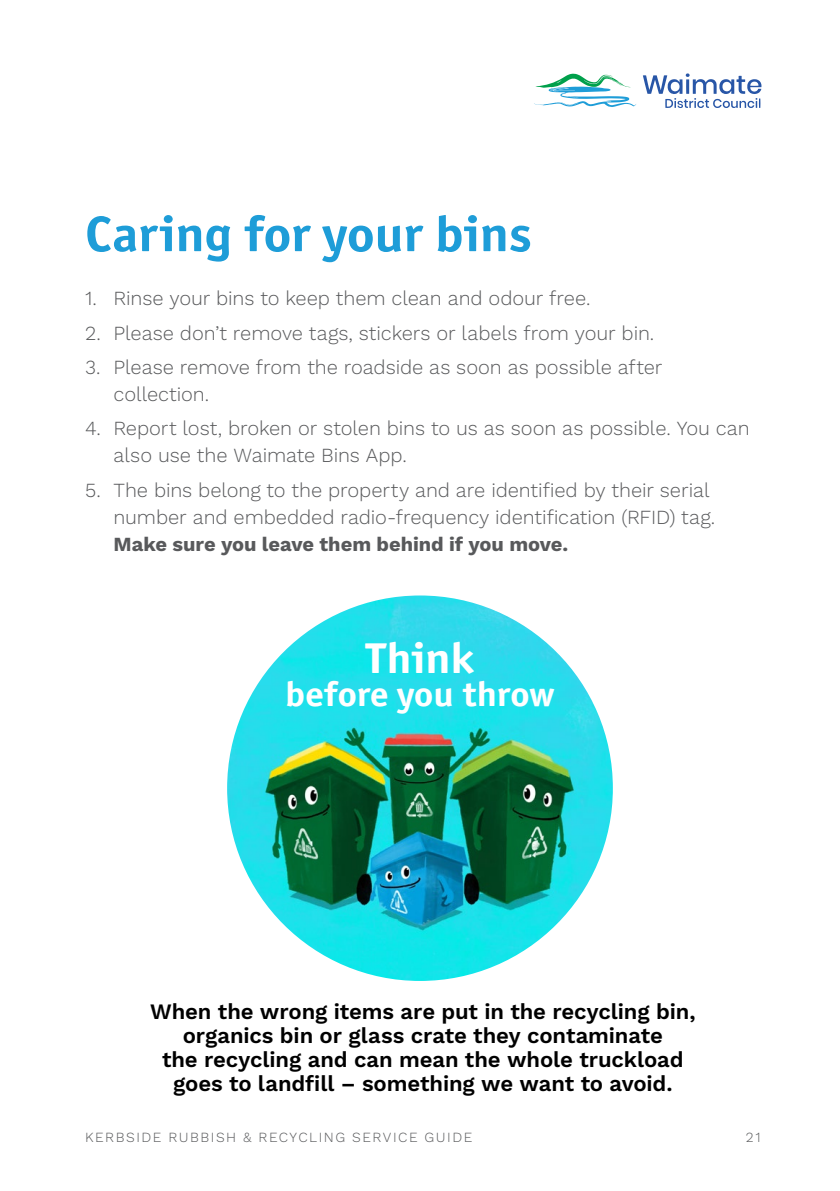
<style>
.page{position:relative;width:840px;height:1191px;background:#fff}
.page>*{position:absolute;margin:0;border:0;box-sizing:border-box;transform-origin:0 0}
.t1{font:700 50px "Officina Sans ITC Pro";letter-spacing:-.005em;color:#1e9dd8;scale:1.1 1}
.t2{font:700 43.2px "Officina Sans ITC Pro";letter-spacing:-.005em;color:#fff;scale:1.1 1}
.t3{font:700 34.8px "Officina Sans ITC Pro";color:#fff;scale:1.1 1}
.t4{font:600 22px/24px "Work Sans";letter-spacing:-.005em;color:#000;text-align:center}
.t5{font:300 20px/27px "Work Sans";letter-spacing:-.005em;color:#58595b}
.t6{font:700 20px "Work Sans";color:#58595b}
.t7{font:300 14px "Work Sans";letter-spacing:.11em;color:#58595b}
</style>
<div class="page">
<svg style="left:643px;top:73px;width:118px;height:35px"></svg>
<svg style="left:534px;top:74px;width:102px;height:33px"></svg>
<img style="left:227px;top:595px;width:385px;height:386px;border-radius:193px">
<h1 class="t1" style="left:85px;top:203px;width:407px">Caring for your bins</h1>
<p class="t5" style="left:85px;top:286px;width:506px">1. Rinse your bins to keep them clean and odour free.</p>
<p class="t5" style="left:85px;top:320px;width:570px">2. Please don’t remove tags, stickers or labels from your bin.</p>
<p class="t5" style="left:113px;top:354px;width:550px;text-indent:-28px">3. Please remove from the roadside as soon as possible after collection.</p>
<p class="t5" style="left:113px;top:416px;width:637px;text-indent:-28px">4. Report lost, broken or stolen bins to us as soon as possible. You can also use the Waimate Bins App.</p>
<p class="t5" style="left:85px;top:477px;width:631px;text-align:right">5. The bins belong to the property and are identified by their serial number and embedded radio-frequency identification (RFID) tag.</p>
<p class="t6" style="left:113px;top:532px;width:456px">Make sure you leave them behind if you move.</p>
<h2 class="t2" style="left:366px;top:631px;width:100px">Think</h2>
<h3 class="t3" style="left:285px;top:673px;width:246px">before you throw</h3>
<p class="t4" style="left:150px;top:1000px;width:546px">When the wrong items are put in the recycling bin, organics bin or glass crate they contaminate<br>the recycling and can mean the whole truckload goes to landfill – something we want to avoid.</p>
<p class="t7" style="left:85px;top:1128px;width:388px">KERBSIDE RUBBISH &amp; RECYCLING SERVICE GUIDE</p>
<p class="t7" style="left:745px;top:1128px;width:16px">21</p>
</div>
